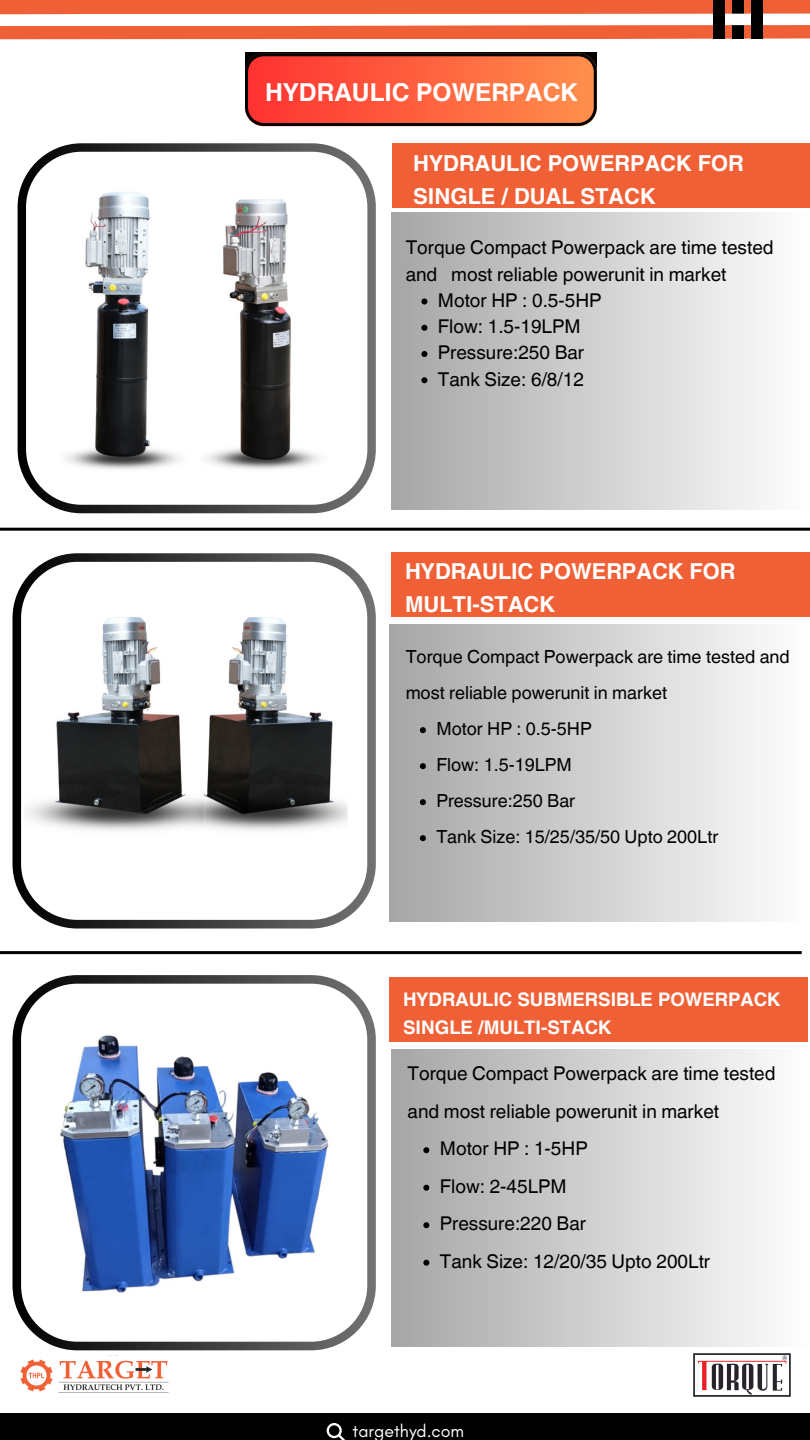
<style>
.page{position:relative;width:810px;height:1440px;background:#fff}
.page>*{position:absolute;margin:0;border:0;box-sizing:border-box;transform-origin:0 0}
.t1{font:700 24.7px "Helvetica World";color:#fff}
.t2{font:700 22px "Helvetica World";color:#fff}
.t3{font:19px/26.2px "Helvetica World";color:#000}
.t4{font:700 18.7px "Helvetica World";color:#fff}
.t5{font:18.1px/36px "Helvetica World";color:#000}
.t6{font:17.8px "Glacial Indifference";color:#fff}
</style>
<div class="page">
<div style="left:392px;top:213px;width:418px;height:296px;background:linear-gradient(to right,#a6a6a6,#fefefe)"></div>
<hr style="left:0;top:528px;width:810px;height:3px;background:#000">
<hr style="left:0;top:951px;width:802px;height:3px;background:#000">
<svg style="left:0;top:0;width:810px;height:40px"></svg>
<div style="left:713px;top:0;width:12px;height:39px;background:#000"></div>
<div style="left:751px;top:0;width:11px;height:39px;background:#000"></div>
<img style="left:693px;top:1354px;width:98px;height:43px">
<img style="left:64px;top:1355px;width:105px;height:38px">
<img style="left:20px;top:1359px;width:44px;height:34px">
<div style="left:0;top:1413px;width:810px;height:27px;background:#000"></div>
<div style="left:390px;top:624px;width:418px;height:297px;background:linear-gradient(to right,#a6a6a6,#fefefe)"></div>
<div style="left:392px;top:1049px;width:418px;height:297px;background:linear-gradient(to right,#a6a6a6,#fefefe)"></div>
<div style="left:390px;top:977px;width:418px;height:65px;background:#f06036"></div>
<svg style="left:18px;top:143px;width:358px;height:370px"></svg>
<svg style="left:13px;top:553px;width:363px;height:376px"></svg>
<svg style="left:13px;top:975px;width:363px;height:375px"></svg>
<div style="left:392px;top:143px;width:418px;height:65px;background:#f06036"></div>
<div style="left:392px;top:552px;width:418px;height:65px;background:#f06036"></div>
<div style="left:245px;top:52px;width:352px;height:20px;background:#000"></div>
<svg style="left:245px;top:53px;width:352px;height:73px;background:#e55739"></svg>
<svg style="left:327px;top:1423px;width:18px;height:17px"></svg>
<svg style="left:420px;top:727px;width:6px;height:6px"></svg>
<svg style="left:420px;top:763px;width:6px;height:6px"></svg>
<svg style="left:420px;top:799px;width:6px;height:6px"></svg>
<svg style="left:420px;top:835px;width:6px;height:6px"></svg>
<svg style="left:421px;top:299px;width:6px;height:6px"></svg>
<svg style="left:421px;top:325px;width:6px;height:6px"></svg>
<svg style="left:421px;top:351px;width:6px;height:6px"></svg>
<svg style="left:421px;top:377px;width:6px;height:6px"></svg>
<svg style="left:423px;top:1147px;width:6px;height:6px"></svg>
<svg style="left:423px;top:1185px;width:6px;height:6px"></svg>
<svg style="left:423px;top:1222px;width:6px;height:6px"></svg>
<svg style="left:423px;top:1260px;width:6px;height:6px"></svg>
<p class="t1" style="left:265px;top:72px;width:314px">HYDRAULIC POWERPACK</p>
<p class="t2" style="left:413px;top:145px;width:332px">HYDRAULIC POWERPACK FOR</p>
<p class="t2" style="left:413px;top:178px;width:244px">SINGLE / DUAL STACK</p>
<p class="t3" style="left:406px;top:235px;width:370px">Torque Compact Powerpack are time tested and most reliable powerunit in market</p>
<p class="t3" style="left:438px;top:287px;width:165px">Motor HP : 0.5-5HP</p>
<p class="t3" style="left:438px;top:313px;width:144px">Flow: 1.5-19LPM</p>
<p class="t3" style="left:438px;top:340px;width:148px">Pressure:250 Bar</p>
<p class="t3" style="left:438px;top:366px;width:147px">Tank Size: 6/8/12</p>
<p class="t2" style="left:405px;top:554px;width:332px">HYDRAULIC POWERPACK FOR</p>
<p class="t2" style="left:405px;top:587px;width:152px">MULTI-STACK</p>
<p class="t5" style="left:406px;top:639px;width:386px">Torque Compact Powerpack are time tested and most reliable powerunit in market</p>
<p class="t5" style="left:436px;top:711px;width:157px">Motor HP : 0.5-5HP</p>
<p class="t5" style="left:436px;top:747px;width:137px">Flow: 1.5-19LPM</p>
<p class="t5" style="left:436px;top:783px;width:140px">Pressure:250 Bar</p>
<p class="t5" style="left:436px;top:819px;width:283px">Tank Size: 15/25/35/50 Upto 200Ltr</p>
<p class="t4" style="left:403px;top:984px;width:379px">HYDRAULIC SUBMERSIBLE POWERPACK</p>
<p class="t4" style="left:403px;top:1012px;width:210px">SINGLE /MULTI-STACK</p>
<p class="t3" style="left:408px;top:1055px;width:370px;line-height:37.5px">Torque Compact Powerpack are time tested and most reliable powerunit in market</p>
<p class="t3" style="left:440px;top:1136px;width:149px">Motor HP : 1-5HP</p>
<p class="t3" style="left:440px;top:1173px;width:128px">Flow: 2-45LPM</p>
<p class="t3" style="left:440px;top:1211px;width:148px">Pressure:220 Bar</p>
<p class="t3" style="left:440px;top:1248px;width:272px">Tank Size: 12/20/35 Upto 200Ltr</p>
<p class="t6" style="left:353px;top:1420px;width:113px">targethyd.com</p>
</div>
